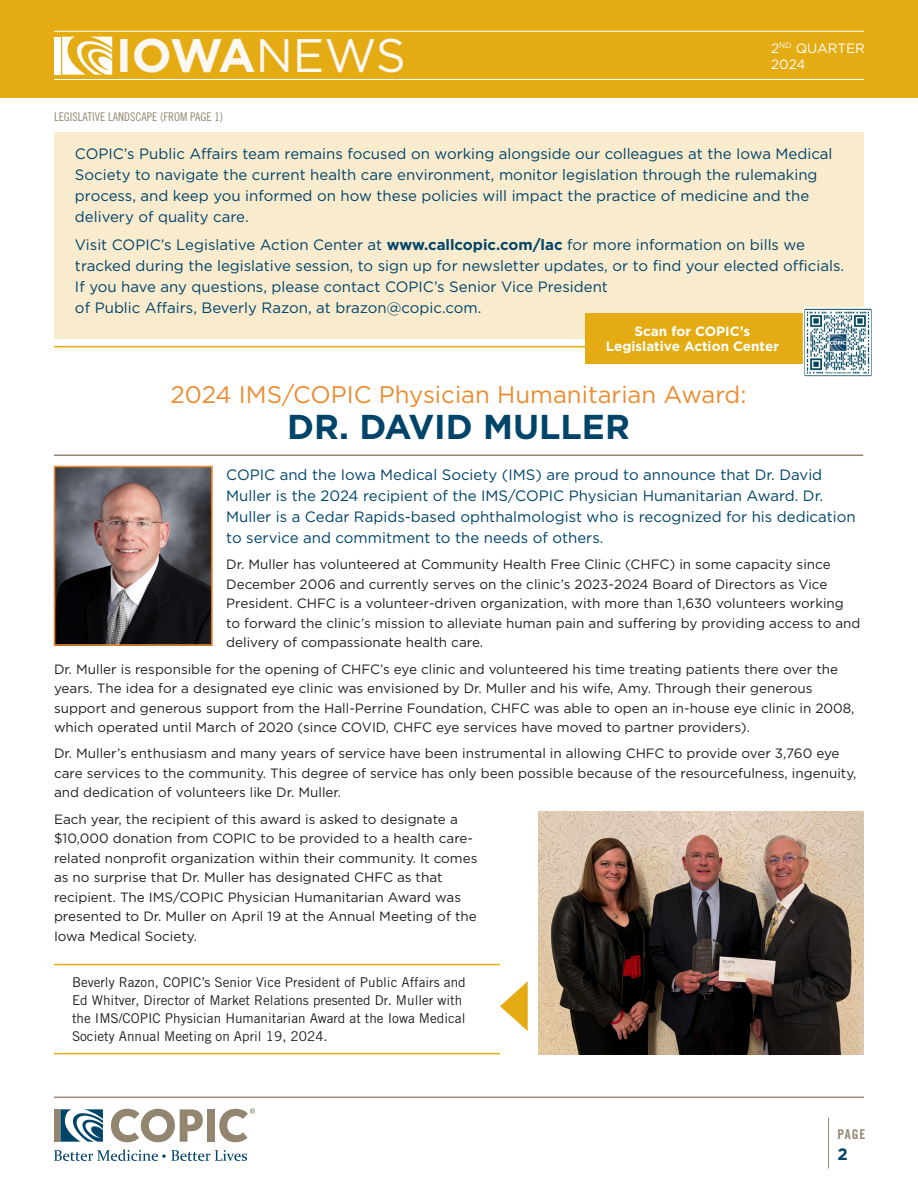
<style>
.page{position:relative;width:918px;height:1188px;background:#fff}
.page>*{position:absolute;margin:0;border:0;box-sizing:border-box;transform-origin:0 0}
.t1{font:700 47.1px "Gotham";color:#fdf8f2}
.Header_3{font:700 34.5px "Gotham";color:#00446a}
.Header_2-_Orange{font:24px "Gotham";color:#eb8c30}
.t2{font:700 16.5px "Gotham";color:#00446a}
.Text{font:15px/21px "Gotham";color:#00446a}
.Subhead_2{font:15px/21px "Gotham";color:#00446a}
.Text-2{font:13.5px/19.5px "Gotham";color:#231f20}
.Text-3{font:13.5px/18px "Trade Gothic LT Std";color:#231f20}
.Text-4{font:700 13.5px/15px "Gotham";color:#fff;text-align:center}
.Issue_Text{font:13.5px "Gotham";color:#fff}
.Page_Number-Title-Left{font:13.5px "Trade Gothic LT Std Bd Cn 20";color:#938671}
.Continued_Text{font:12px "Trade Gothic LT Std Cn 18";color:#948771}
.s1{font-weight:400}
.s2{font-weight:700}
</style>
<div class="page">
<div style="left:55px;top:132px;width:809px;height:206px;background:#f9ebcd"></div>
<div style="left:0;top:0;width:918px;height:97px;background:#e4ac12"></div>
<hr style="left:54px;top:79px;width:810px;height:1px;background:#fff">
<hr style="left:54px;top:31px;width:810px;height:1px;background:#fff">
<div style="left:55px;top:37px;width:6px;height:38px;background:#fff"></div>
<svg style="left:62px;top:37px;width:50px;height:38px"></svg>
<div style="left:54px;top:1109px;width:5px;height:33px;background:#938671"></div>
<svg style="left:54px;top:1149px;width:193px;height:12px"></svg>
<svg style="left:111px;top:1109px;width:92px;height:33px"></svg>
<div style="left:207px;top:1109px;width:8px;height:33px;background:#938671"></div>
<svg style="left:60px;top:1109px;width:43px;height:33px"></svg>
<svg style="left:219px;top:1109px;width:36px;height:33px"></svg>
<hr style="left:54px;top:1097px;width:810px;height:1px;background:#938671">
<hr style="left:828px;top:1118px;width:1px;height:51px;background:#938671">
<hr style="left:54px;top:346px;width:785px;height:1px;background:#e4ac12">
<div style="left:585px;top:313px;width:272px;height:51px;background:#e4ac12"></div>
<img style="left:806px;top:310px;width:64px;height:64px">
<div style="left:803px;top:307px;width:70px;height:71px;border:2px solid #fff;border-radius:2px"></div>
<hr style="left:54px;top:455px;width:809px;height:1px;background:#938671">
<img style="left:57px;top:469px;width:153px;height:174px">
<div style="left:54px;top:466px;width:159px;height:180px;border:2px solid #eb8c30"></div>
<img style="left:539px;top:811px;width:324px;height:243px">
<svg style="left:500px;top:981px;width:28px;height:50px"></svg>
<hr style="left:54px;top:964px;width:446px;height:1px;background:#e4ac12">
<hr style="left:54px;top:1053px;width:446px;height:1px;background:#e4ac12">
<p class="t1" style="left:116px;top:29px;width:291px">IOWA<span class="s1">NEWS</span></p>
<p class="Issue_Text" style="left:771px;top:40px;width:95px">2<sup>ND</sup> QUARTER</p>
<p class="Issue_Text" style="left:771px;top:57px;width:36px">2024</p>
<p class="Continued_Text" style="left:54px;top:110px;width:171px">LEGISLATIVE LANDSCAPE (FROM PAGE 1)</p>
<p class="Text" style="left:75px;top:143px;width:759px">COPIC’s Public Affairs team remains focused on working alongside our colleagues at the Iowa Medical Society to navigate the current health care environment, monitor legislation through the rulemaking process, and keep you informed on how these policies will impact the practice of medicine and the delivery of quality care.</p>
<p class="Subhead_2" style="left:75px;top:234px;width:771px">Visit COPIC’s Legislative Action Center at <span class="s2">www.callcopic.com/lac</span> for more information on bills we tracked during the legislative session, to sign up for newsletter updates, or to find your elected officials.<br>If you have any questions, please contact COPIC’s Senior Vice President<br>of Public Affairs, Beverly Razon, at brazon@copic.com.</p>
<p class="Text-4" style="left:606px;top:323px;width:175px">Scan for COPIC’s<br>Legislative Action Center</p>
<p class="Header_2-_Orange" style="left:171px;top:381px;width:578px">2024 IMS/COPIC Physician Humanitarian Award:</p>
<p class="Header_3" style="left:287px;top:407px;width:344px">DR. DAVID MULLER</p>
<p class="Text" style="left:226px;top:464px;width:631px">COPIC and the Iowa Medical Society (IMS) are proud to announce that Dr. David Muller is the 2024 recipient of the IMS/COPIC Physician Humanitarian Award. Dr.<br>Muller is a Cedar Rapids-based ophthalmologist who is recognized for his dedication to service and commitment to the needs of others.</p>
<p class="Text-2" style="left:226px;top:555px;width:636px">Dr. Muller has volunteered at Community Health Free Clinic (CHFC) in some capacity since December 2006 and currently serves on the clinic’s 2023-2024 Board of Directors as Vice President. CHFC is a volunteer-driven organization, with more than 1,630 volunteers working to forward the clinic’s mission to alleviate human pain and suffering by providing access to and delivery of compassionate health care.</p>
<p class="Text-2" style="left:54px;top:659px;width:802px">Dr. Muller is responsible for the opening of CHFC’s eye clinic and volunteered his time treating patients there over the years. The idea for a designated eye clinic was envisioned by Dr. Muller and his wife, Amy. Through their generous support and generous support from the Hall-Perrine Foundation, CHFC was able to open an in-house eye clinic in 2008, which operated until March of 2020 (since COVID, CHFC eye services have moved to partner providers).</p>
<p class="Text-2" style="left:54px;top:744px;width:804px">Dr. Muller’s enthusiasm and many years of service have been instrumental in allowing CHFC to provide over 3,760 eye care services to the community. This degree of service has only been possible because of the resourcefulness, ingenuity, and dedication of volunteers like Dr. Muller.</p>
<p class="Text-2" style="left:54px;top:809px;width:425px">Each year, the recipient of this award is asked to designate a $10,000 donation from COPIC to be provided to a health care&shy;related nonprofit organization within their community. It comes as no surprise that Dr. Muller has designated CHFC as that recipient. The IMS/COPIC Physician Humanitarian Award was presented to Dr. Muller on April 19 at the Annual Meeting of the Iowa Medical Society.</p>
<p class="Text-3" style="left:72px;top:973px;width:395px">Beverly Razon, COPIC’s Senior Vice President of Public Affairs and Ed Whitver, Director of Market Relations presented Dr. Muller with the IMS/COPIC Physician Humanitarian Award at the Iowa Medical Society Annual Meeting on April 19, 2024.</p>
<p class="Page_Number-Title-Left" style="left:837px;top:1126px;width:30px">PAGE</p>
<p class="t2" style="left:838px;top:1145px;width:12px">2</p>
</div>
